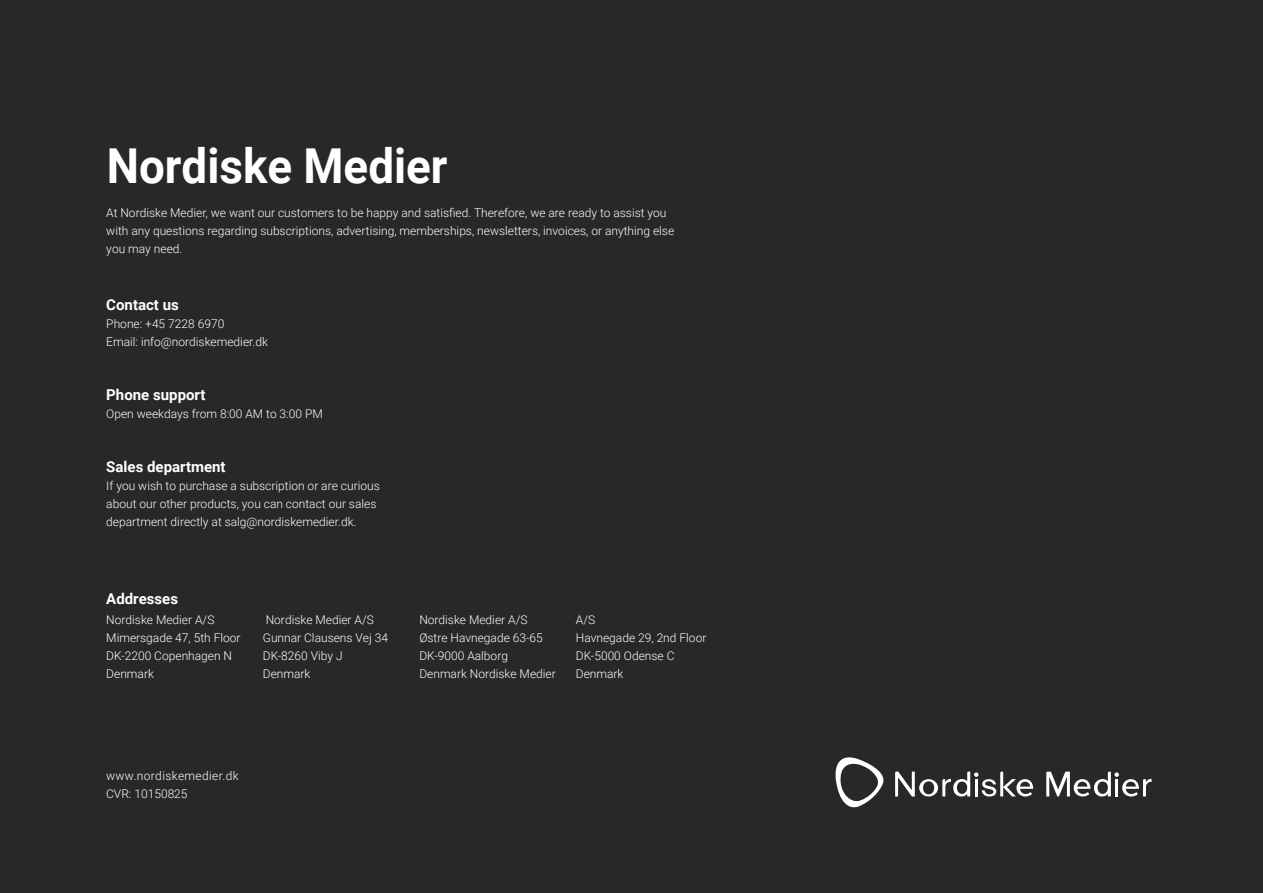
<style>
.page{position:relative;width:1263px;height:893px;background:#282827}
.page>*{position:absolute;margin:0;border:0;box-sizing:border-box;transform-origin:0 0}
.t1{font:700 48.15px "Roboto";color:#fff;scale:.95 1}
.t2{font:700 15px "Roboto";color:#fff}
.t3{font:300 12px/18px "Roboto";color:#fff}
.t4{font:300 12px/18px "Roboto";letter-spacing:.03em;color:#fff}
</style>
<div class="page">
<svg style="left:835px;top:757px;width:49px;height:51px"></svg>
<svg style="left:1046px;top:772px;width:105px;height:24px"></svg>
<svg style="left:895px;top:771px;width:138px;height:25px"></svg>
<h1 class="t1" style="left:107px;top:132px;width:360px">Nordiske Medier</h1>
<p class="t3" style="left:106px;top:203px;width:569px">At Nordiske Medier, we want our customers to be happy and satisfied. Therefore, we are ready to assist you with any questions regarding subscriptions, advertising, memberships, newsletters, invoices, or anything else you may need.</p>
<p class="t2" style="left:106px;top:294px;width:74px">Contact us</p>
<p class="t3" style="left:106px;top:314px;width:163px">Phone: +45 7228 6970<br>Email: info@nordiskemedier.dk</p>
<p class="t2" style="left:106px;top:384px;width:101px">Phone support</p>
<p class="t3" style="left:106px;top:404px;width:218px">Open weekdays from 8:00 AM to 3:00 PM</p>
<p class="t2" style="left:106px;top:456px;width:121px">Sales department</p>
<p class="t3" style="left:106px;top:476px;width:275px">If you wish to purchase a subscription or are curious about our other products, you can contact our sales department directly at salg@nordiskemedier.dk.</p>
<p class="t2" style="left:106px;top:588px;width:73px">Addresses</p>
<p class="t3" style="left:106px;top:610px;width:136px">Nordiske Medier A/S<br>Mimersgade 47, 5th Floor<br>DK-2200 Copenhagen N<br>Denmark</p>
<p class="t3" style="left:263px;top:610px;width:127px">Nordiske Medier A/S<br>Gunnar Clausens Vej 34<br>DK-8260 Viby J<br>Denmark</p>
<p class="t3" style="left:419px;top:610px;width:138px">Nordiske Medier A/S<br>Østre Havnegade 63-65<br>DK-9000 Aalborg<br>Denmark Nordiske Medier</p>
<p class="t3" style="left:576px;top:610px;width:132px">A/S<br>Havnegade 29, 2nd Floor<br>DK-5000 Odense C<br>Denmark</p>
<p class="t4" style="left:106px;top:766px;width:134px">www.nordiskemedier.dk<br>CVR: 10150825</p>
</div>
